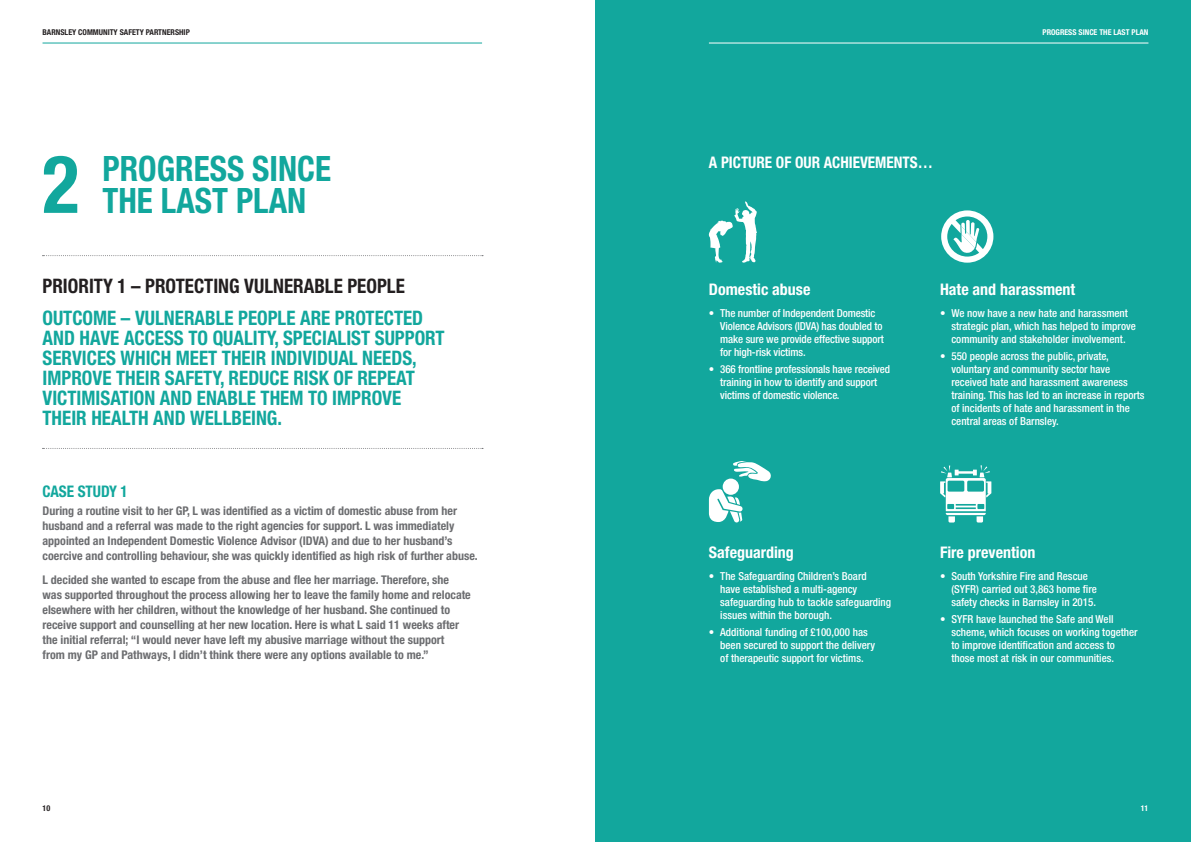
<style>
.page{position:relative;width:1191px;height:842px;background:#fff}
.page>*{position:absolute;margin:0;border:0;box-sizing:border-box;transform-origin:0 0}
.t1{font:700 condensed 80.5px "Helvetica Neue";color:#12a79d;scale:.95 1}
.t2{font:700 condensed 35px "Helvetica Neue";color:#12a79d;scale:.95 1}
.A_HEADER{font:700 condensed 20px/20px "Helvetica Neue";color:#12a79d;scale:.95 1}
.A_HEADER-2{font:700 condensed 20px "Helvetica Neue";color:#231f20;scale:.95 1}
.B_HEAD_COL{font:700 condensed 16px "Helvetica Neue";color:#fff}
.A_HEADER-3{font:700 condensed 16px "Helvetica Neue";color:#fff;scale:.95 1}
.A_HEADER-4{font:700 condensed 16px "Helvetica Neue";color:#12a79d;scale:.95 1}
.B_HEAD_COL-2{font:700 condensed 12px/15px "Helvetica Neue";color:#6c6d70}
.BULLET_LIST{font:500 condensed 11px/13px "Helvetica Neue";color:#fff}
.FOLIO_L{font:700 condensed 8px "Helvetica Neue";color:#231f20}
.FOLIO_R{font:700 condensed 8px "Helvetica Neue";color:#fff}
</style>
<div class="page">
<div style="left:595px;top:0;width:596px;height:842px;background:#12a79d"></div>
<hr style="left:43px;top:43px;width:439px;height:1px;background:#12a79d">
<svg style="left:43px;top:448px;width:440px;height:1px"></svg>
<svg style="left:43px;top:255px;width:440px;height:1px"></svg>
<hr style="left:709px;top:43px;width:439px;height:1px;background:#fff">
<svg style="left:940px;top:465px;width:51px;height:57px"></svg>
<svg style="left:709px;top:201px;width:48px;height:62px"></svg>
<svg style="left:941px;top:210px;width:52px;height:53px"></svg>
<div style="left:722px;top:479px;width:17px;height:16px;background:#fff;border-radius:50%"></div>
<svg style="left:709px;top:489px;width:34px;height:33px"></svg>
<svg style="left:733px;top:461px;width:38px;height:20px"></svg>
<p class="FOLIO_L" style="left:43px;top:27px;width:149px">BARNSLEY COMMUNITY SAFETY PARTNERSHIP</p>
<p class="FOLIO_R" style="left:1042px;top:27px;width:107px">PROGRESS SINCE THE LAST PLAN</p>
<p class="t1" style="left:43px;top:135px;width:40px">2</p>
<p class="t2" style="left:102px;top:147px;width:242px">PROGRESS SINCE</p>
<p class="t2" style="left:102px;top:179px;width:216px">THE LAST PLAN</p>
<p class="A_HEADER-3" style="left:709px;top:153px;width:237px">A PICTURE OF OUR ACHIEVEMENTS…</p>
<p class="A_HEADER-2" style="left:43px;top:274px;width:383px">PRIORITY 1 – PROTECTING VULNERABLE PEOPLE</p>
<p class="A_HEADER" style="left:43px;top:307px;width:425px">OUTCOME – VULNERABLE PEOPLE ARE PROTECTED AND HAVE ACCESS TO QUALITY, SPECIALIST SUPPORT SERVICES WHICH MEET THEIR INDIVIDUAL NEEDS, IMPROVE THEIR SAFETY, REDUCE RISK OF REPEAT VICTIMISATION AND ENABLE THEM TO IMPROVE THEIR HEALTH AND WELLBEING.</p>
<p class="B_HEAD_COL" style="left:709px;top:280px;width:103px">Domestic abuse</p>
<p class="BULLET_LIST" style="left:720px;top:306px;width:165px;text-indent:-11px">• The number of Independent Domestic Violence Advisors (IDVA) has doubled to make sure we provide effective support for high-risk victims.</p>
<p class="BULLET_LIST" style="left:720px;top:363px;width:171px;text-indent:-11px">• 366 frontline professionals have received training in how to identify and support victims of domestic violence.</p>
<p class="B_HEAD_COL" style="left:940px;top:280px;width:137px">Hate and harassment</p>
<p class="BULLET_LIST" style="left:951px;top:306px;width:186px;text-indent:-11px">• We now have a new hate and harassment strategic plan, which has helped to improve community and stakeholder involvement.</p>
<p class="BULLET_LIST" style="left:951px;top:350px;width:195px;text-indent:-11px">• 550 people across the public, private, voluntary and community sector have received hate and harassment awareness training. This has led to an increase in reports of incidents of hate and harassment in the central areas of Barnsley.</p>
<p class="A_HEADER-4" style="left:43px;top:482px;width:91px">CASE STUDY 1</p>
<p class="B_HEAD_COL-2" style="left:43px;top:503px;width:437px">During a routine visit to her GP, L was identified as a victim of domestic abuse from her husband and a referral was made to the right agencies for support. L was immediately appointed an Independent Domestic Violence Advisor (IDVA) and due to her husband’s coercive and controlling behaviour, she was quickly identified as high risk of further abuse.</p>
<p class="B_HEAD_COL-2" style="left:43px;top:572px;width:430px">L decided she wanted to escape from the abuse and flee her marriage. Therefore, she was supported throughout the process allowing her to leave the family home and relocate elsewhere with her children, without the knowledge of her husband. She continued to receive support and counselling at her new location. Here is what L said 11 weeks after the initial referral; “I would never have left my abusive marriage without the support<br>from my GP and Pathways, I didn’t think there were any options available to me.”</p>
<p class="B_HEAD_COL" style="left:709px;top:543px;width:87px">Safeguarding</p>
<p class="BULLET_LIST" style="left:720px;top:569px;width:172px;text-indent:-11px">• The Safeguarding Children’s Board<br>have established a multi-agency safeguarding hub to tackle safeguarding issues within the borough.</p>
<p class="BULLET_LIST" style="left:720px;top:625px;width:156px;text-indent:-11px">• Additional funding of £100,000 has been secured to support the delivery of therapeutic support for victims.</p>
<p class="B_HEAD_COL" style="left:940px;top:543px;width:97px">Fire prevention</p>
<p class="BULLET_LIST" style="left:951px;top:569px;width:147px;text-indent:-11px">• South Yorkshire Fire and Rescue (SYFR) carried out 3,863 home fire safety checks in Barnsley in 2015.</p>
<p class="BULLET_LIST" style="left:951px;top:612px;width:188px;text-indent:-11px">• SYFR have launched the Safe and Well scheme, which focuses on working together to improve identification and access to those most at risk in our communities.</p>
<p class="FOLIO_L" style="left:43px;top:804px;width:9px">10</p>
<p class="FOLIO_R" style="left:1140px;top:804px;width:9px">11</p>
</div>
